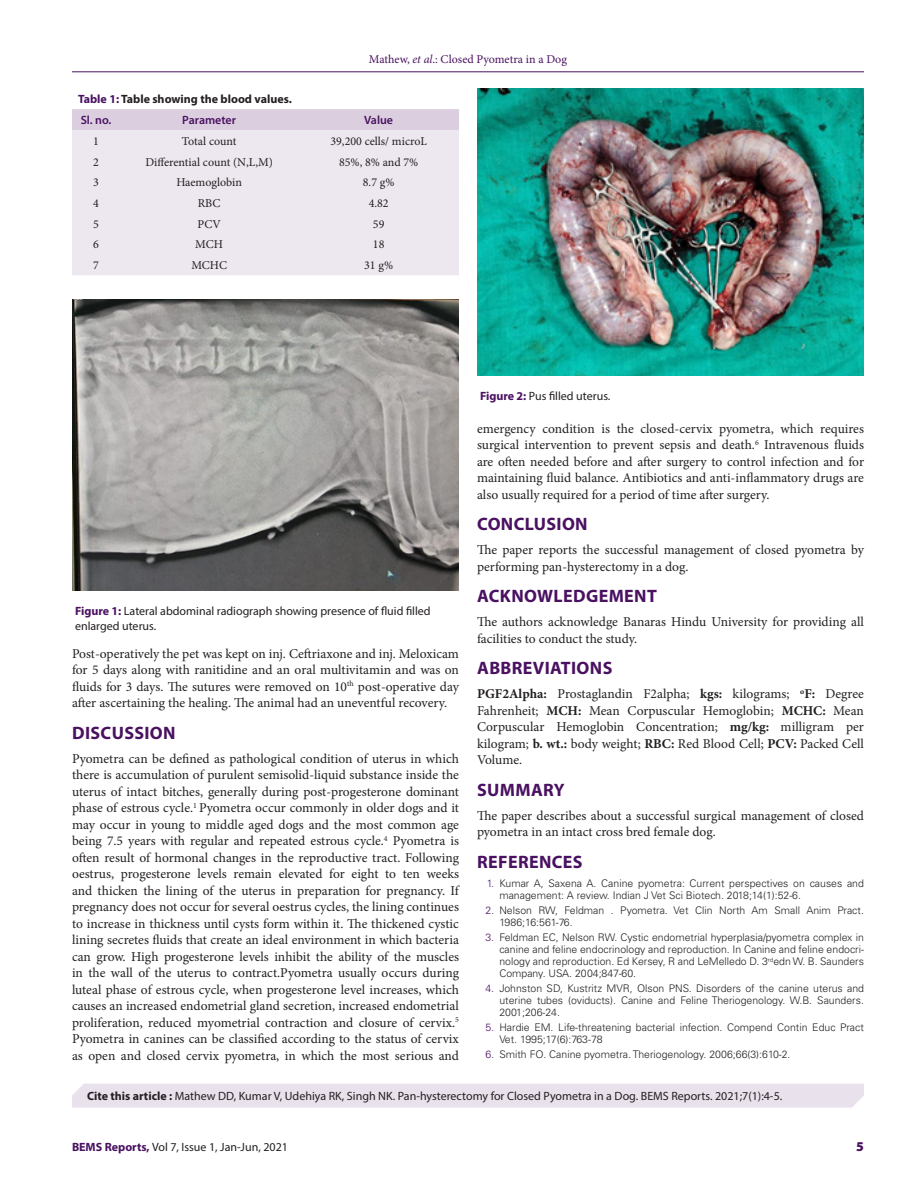
<style>
.page{position:relative;width:918px;height:1188px;background:#fff}
.page>*{position:absolute;margin:0;border:0;box-sizing:border-box;transform-origin:0 0}
._1_HD{font:700 18px "Myriad Pro";letter-spacing:.02em;color:#4a1161}
.TXT{font:13.5px/16.5px "Minion Pro";color:#231f20;text-align:justify}
.RRH{font:900 13.5px "Myriad Pro";color:#4a1161}
.LRH{font:12px "Myriad Pro";color:#231f20}
.TB{font:12px "Minion Pro";color:#231f20}
.FIG_CAP{font:12px/15px "Myriad Pro";color:#231f20}
.RRH-2{font:12px "Myriad Pro";color:#231f20}
.TT{font:700 12px "Myriad Pro";color:#231f20}
.t1{font:12px "Minion Pro";color:#4a1161}
.TCH{font:600 12px "Myriad Pro";color:#4a1161}
.t2{font:300 10.5px/12px "Univers LT Std";color:#231f20}
.s1{font-style:italic}
.s2{color:#4a1161}
.s3{font-weight:700;color:#4a1161}
.s4{font-weight:700}
</style>
<div class="page">
<hr style="left:72px;top:72px;width:792px;height:1px;background:#4a1161">
<div style="left:72px;top:1084px;width:792px;height:24px;background:#e9e2ec"></div>
<div style="left:72px;top:109px;width:387px;height:21px;background:#dbcfdf"></div>
<div style="left:72px;top:130px;width:387px;height:145px;background:#ede7ef"></div>
<img style="left:478px;top:89px;width:386px;height:287px">
<img style="left:73px;top:300px;width:386px;height:291px">
<p class="t1" style="left:369px;top:51px;width:200px">Mathew, <span class="s1">et al</span>.: Closed Pyometra in a Dog</p>
<p class="TT" style="left:78px;top:91px;width:215px"><span class="s2">Table 1:</span> Table showing the blood values.</p>
<p class="TCH" style="left:81px;top:112px;width:32px">Sl. no.</p>
<p class="TCH" style="left:182px;top:112px;width:55px">Parameter</p>
<p class="TCH" style="left:364px;top:112px;width:30px">Value</p>
<p class="TB" style="left:93px;top:133px;width:7px">1</p>
<p class="TB" style="left:182px;top:133px;width:56px">Total count</p>
<p class="TB" style="left:330px;top:133px;width:98px">39,200 cells/ microL</p>
<p class="TB" style="left:93px;top:154px;width:7px">2</p>
<p class="TB" style="left:145px;top:154px;width:129px">Differential count (N,L,M)</p>
<p class="TB" style="left:339px;top:154px;width:81px">85%, 8% and 7%</p>
<p class="TB" style="left:93px;top:174px;width:7px">3</p>
<p class="TB" style="left:176px;top:174px;width:67px">Haemoglobin</p>
<p class="TB" style="left:363px;top:174px;width:33px">8.7 g%</p>
<p class="TB" style="left:93px;top:195px;width:7px">4</p>
<p class="TB" style="left:198px;top:195px;width:24px">RBC</p>
<p class="TB" style="left:369px;top:195px;width:22px">4.82</p>
<p class="TB" style="left:93px;top:216px;width:7px">5</p>
<p class="TB" style="left:198px;top:216px;width:25px">PCV</p>
<p class="TB" style="left:373px;top:216px;width:13px">59</p>
<p class="TB" style="left:93px;top:237px;width:7px">6</p>
<p class="TB" style="left:195px;top:237px;width:29px">MCH</p>
<p class="TB" style="left:373px;top:237px;width:13px">18</p>
<p class="TB" style="left:93px;top:257px;width:7px">7</p>
<p class="TB" style="left:191px;top:257px;width:37px">MCHC</p>
<p class="TB" style="left:364px;top:257px;width:30px">31 g%</p>
<p class="FIG_CAP" style="left:75px;top:603px;width:357px"><span class="s3">Figure 1:</span> Lateral abdominal radiograph showing presence of fluid filled enlarged uterus.</p>
<p class="TXT" style="left:72px;top:645px;width:389px">Post-operatively the pet was kept on inj. Ceftriaxone and inj. Meloxicam for 5 days along with ranitidine and an oral multivitamin and was on fluids for 3 days. The sutures were removed on 10<sup>th</sup> post-operative day after ascertaining the healing. The animal had an uneventful recovery.</p>
<p class="_1_HD" style="left:72px;top:721px;width:105px">DISCUSSION</p>
<p class="TXT" style="left:72px;top:750px;width:389px">Pyometra can be defined as pathological condition of uterus in which there is accumulation of purulent semisolid-liquid substance inside the uterus of intact bitches, generally during post-progesterone dominant phase of estrous cycle.<sup>1</sup> Pyometra occur commonly in older dogs and it may occur in young to middle aged dogs and the most common age being 7.5 years with regular and repeated estrous cycle.<sup>4</sup> Pyometra is often result of hormonal changes in the reproductive tract. Following oestrus, progesterone levels remain elevated for eight to ten weeks and thicken the lining of the uterus in preparation for pregnancy. If pregnancy does not occur for several oestrus cycles, the lining continues to increase in thickness until cysts form within it. The thickened cystic lining secretes fluids that create an ideal environment in which bacteria can grow. High progesterone levels inhibit the ability of the muscles in the wall of the uterus to contract.Pyometra usually occurs during luteal phase of estrous cycle, when progesterone level increases, which causes an increased endometrial gland secretion, increased endometrial proliferation, reduced myometrial contraction and closure of cervix.<sup>5<br></sup>Pyometra in canines can be classified according to the status of cervix as open and closed cervix pyometra, in which the most serious and</p>
<p class="FIG_CAP" style="left:480px;top:388px;width:132px"><span class="s3">Figure 2:</span> Pus filled uterus.</p>
<p class="TXT" style="left:477px;top:420px;width:389px">emergency condition is the closed-cervix pyometra, which requires surgical intervention to prevent sepsis and death.<sup>6</sup> Intravenous fluids are often needed before and after surgery to control infection and for maintaining fluid balance. Antibiotics and anti-inflammatory drugs are also usually required for a period of time after surgery.</p>
<p class="_1_HD" style="left:477px;top:513px;width:112px">CONCLUSION</p>
<p class="TXT" style="left:477px;top:542px;width:389px">The paper reports the successful management of closed pyometra by performing pan-hysterectomy in a dog.</p>
<p class="_1_HD" style="left:477px;top:585px;width:181px">ACKNOWLEDGEMENT</p>
<p class="TXT" style="left:477px;top:614px;width:389px">The authors acknowledge Banaras Hindu University for providing all facilities to conduct the study.</p>
<p class="_1_HD" style="left:477px;top:657px;width:137px">ABBREVIATIONS</p>
<p class="TXT" style="left:477px;top:686px;width:389px"><span class="s4">PGF2Alpha:</span> Prostaglandin F2alpha; <span class="s4">kgs:</span> kilograms; <sup>o</sup><span class="s4">F:</span> Degree Fahrenheit; <span class="s4">MCH:</span> Mean Corpuscular Hemoglobin; <span class="s4">MCHC:</span> Mean Corpuscular Hemoglobin Concentration; <span class="s4">mg/kg:</span> milligram per kilogram; <span class="s4">b. wt.:</span> body weight; <span class="s4">RBC:</span> Red Blood Cell; <span class="s4">PCV:</span> Packed Cell Volume.</p>
<p class="_1_HD" style="left:477px;top:778px;width:89px">SUMMARY</p>
<p class="TXT" style="left:477px;top:807px;width:389px">The paper describes about a successful surgical management of closed pyometra in an intact cross bred female dog.</p>
<p class="_1_HD" style="left:477px;top:850px;width:107px">REFERENCES</p>
<p class="t2" style="left:499px;top:878px;width:366px;text-indent:-13px"><span class="s2">1.</span> Kumar A, Saxena A. Canine pyometra: Current perspectives on causes and management: A review. Indian J Vet Sci Biotech. 2018;14(1):52-6.</p>
<p class="t2" style="left:499px;top:905px;width:366px;text-indent:-14px"><span class="s2">2.</span> Nelson RW, Feldman . Pyometra. Vet Clin North Am Small Anim Pract.<br>1986;16:561-76.</p>
<p class="t2" style="left:499px;top:932px;width:366px;text-align:justify;text-indent:-14px"><span class="s2">3.</span> Feldman EC, Nelson RW. Cystic endometrial hyperplasia/pyometra complex in canine and feline endocrinology and reproduction. In Canine and feline endocri&shy;nology and reproduction. Ed Kersey, R and LeMelledo D. 3<sup>rd</sup>edn W. B. Saunders Company. USA. 2004;847-60.</p>
<p class="t2" style="left:499px;top:983px;width:366px;text-align:justify;text-indent:-14px"><span class="s2">4.</span> Johnston SD, Kustritz MVR, Olson PNS. Disorders of the canine uterus and uterine tubes (oviducts). Canine and Feline Theriogenology. W.B. Saunders.<br>2001;206-24.</p>
<p class="t2" style="left:499px;top:1022px;width:366px;text-indent:-14px"><span class="s2">5.</span> Hardie EM. Life-threatening bacterial infection. Compend Contin Educ Pract<br>Vet. 1995;17(6):763-78</p>
<p class="t2" style="left:485px;top:1049px;width:307px"><span class="s2">6.</span> Smith FO. Canine pyometra. Theriogenology. 2006;66(3):610-2.</p>
<p class="LRH" style="left:87px;top:1089px;width:697px"><span class="s4">Cite this article :</span> Mathew DD, Kumar V, Udehiya RK, Singh NK. Pan-hysterectomy for Closed Pyometra in a Dog. BEMS Reports. 2021;7(1):4-5.</p>
<p class="RRH-2" style="left:72px;top:1139px;width:218px"><span class="s3">BEMS Reports,</span> Vol 7, Issue 1, Jan-Jun, 2021</p>
<p class="RRH" style="left:856px;top:1137px;width:9px">5</p>
</div>
